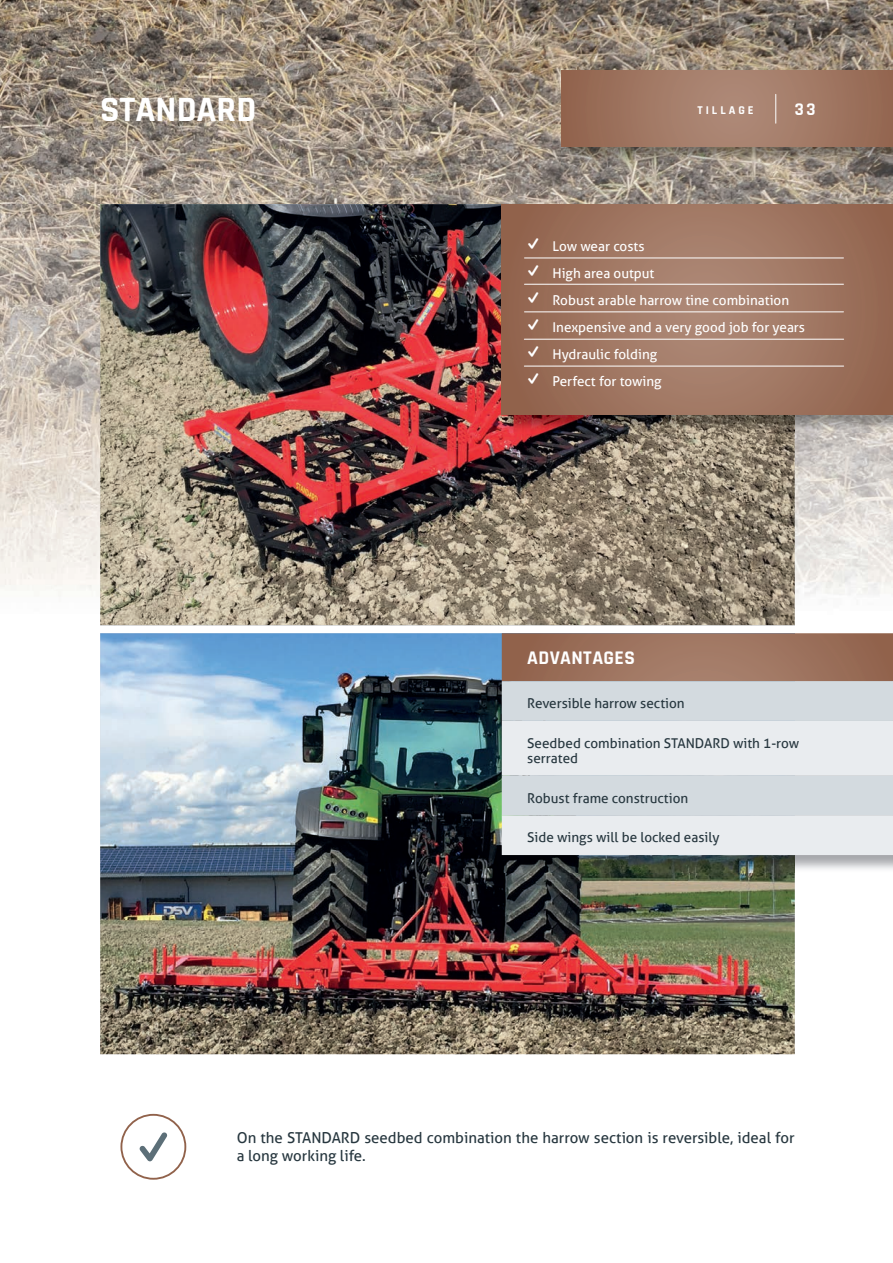
<style>
.page{position:relative;width:893px;height:1263px;background:#fff}
.page>*{position:absolute;margin:0;border:0;box-sizing:border-box;transform-origin:0 0}
.t1{font:82.5px "Entypo";color:#5c6f78}
.t2{font:700 36px "Rajdhani";color:#fff}
.t3{font:30px "Entypo";color:#fff}
.t4{font:700 19.5px "Rajdhani";letter-spacing:.02em;color:#fff}
.t5{font:700 18px "Rajdhani";color:#fff}
.t6{font:15px/18px "Aller";color:#27373f}
.t7{font:13.5px "Aller";color:#fff}
.t8{font:13.5px/15px "Aller";color:#27373f}
.t9{font:700 12px "Rajdhani";letter-spacing:.25em;color:#fff}
</style>
<div class="page">
<img style="left:0;top:0;width:577px;height:205px">
<img style="left:577px;top:0;width:316px;height:71px">
<img style="left:577px;top:164px;width:316px;height:40px">
<img style="left:0;top:205px;width:100px;height:392px">
<img style="left:795px;top:415px;width:98px;height:181px">
<img style="left:100px;top:204px;width:695px;height:421px">
<img style="left:100px;top:633px;width:695px;height:421px">
<img style="left:562px;top:147px;width:331px;height:17px">
<svg style="left:561px;top:71px;width:332px;height:76px;background:#a07763"></svg>
<svg style="left:775px;top:94px;width:1px;height:29px"></svg>
<img style="left:502px;top:415px;width:293px;height:17px">
<svg style="left:502px;top:204px;width:391px;height:211px;background:#9f7561"></svg>
<hr style="left:524px;top:258px;width:319px;height:1px;background:#fff">
<hr style="left:524px;top:284px;width:319px;height:1px;background:#fff">
<hr style="left:524px;top:312px;width:319px;height:1px;background:#fff">
<hr style="left:524px;top:339px;width:320px;height:1px;background:#fff">
<hr style="left:524px;top:366px;width:320px;height:1px;background:#fff">
<div style="left:120px;top:1114px;width:66px;height:66px;border:2px solid #91624b;border-radius:50%"></div>
<img style="left:502px;top:855px;width:391px;height:17px">
<svg style="left:502px;top:633px;width:391px;height:48px;background:#9b715c"></svg>
<div style="left:502px;top:681px;width:391px;height:40px;background:#d3dadf"></div>
<svg style="left:502px;top:721px;width:391px;height:134px;background:#e2e6e9"></svg>
<h2 class="t2" style="left:100px;top:87px;width:158px">STANDARD</h2>
<p class="t9" style="left:697px;top:103px;width:58px">TILLAGE</p>
<h3 class="t5" style="left:795px;top:98px;width:23px">33</h3>
<h3 class="t3" style="left:527px;top:223px;width:15px">W</h3>
<p class="t7" style="left:552px;top:238px;width:94px">Low wear costs</p>
<h3 class="t3" style="left:527px;top:250px;width:15px">W</h3>
<p class="t7" style="left:552px;top:265px;width:104px">High area output</p>
<h3 class="t3" style="left:527px;top:277px;width:15px">W</h3>
<p class="t7" style="left:552px;top:292px;width:238px">Robust arable harrow tine combination</p>
<h3 class="t3" style="left:527px;top:304px;width:15px">W</h3>
<p class="t7" style="left:552px;top:319px;width:254px">Inexpensive and a very good job for years</p>
<h3 class="t3" style="left:527px;top:331px;width:15px">W</h3>
<p class="t7" style="left:552px;top:346px;width:106px">Hydraulic folding</p>
<h3 class="t3" style="left:527px;top:358px;width:15px">W</h3>
<p class="t7" style="left:552px;top:373px;width:111px">Perfect for towing</p>
<h3 class="t4" style="left:527px;top:646px;width:109px">ADVANTAGES</h3>
<p class="t8" style="left:527px;top:696px;width:159px">Reversible harrow section</p>
<p class="t8" style="left:527px;top:735px;width:273px">Seedbed combination STANDARD with 1-row serrated</p>
<p class="t8" style="left:527px;top:790px;width:162px">Robust frame construction</p>
<p class="t8" style="left:527px;top:830px;width:194px">Side wings will be locked easily</p>
<h1 class="t1" style="left:135px;top:1091px;width:37px">W</h1>
<p class="t6" style="left:237px;top:1129px;width:559px">On the STANDARD seedbed combination the harrow section is reversible, ideal for a long working life.</p>
</div>
